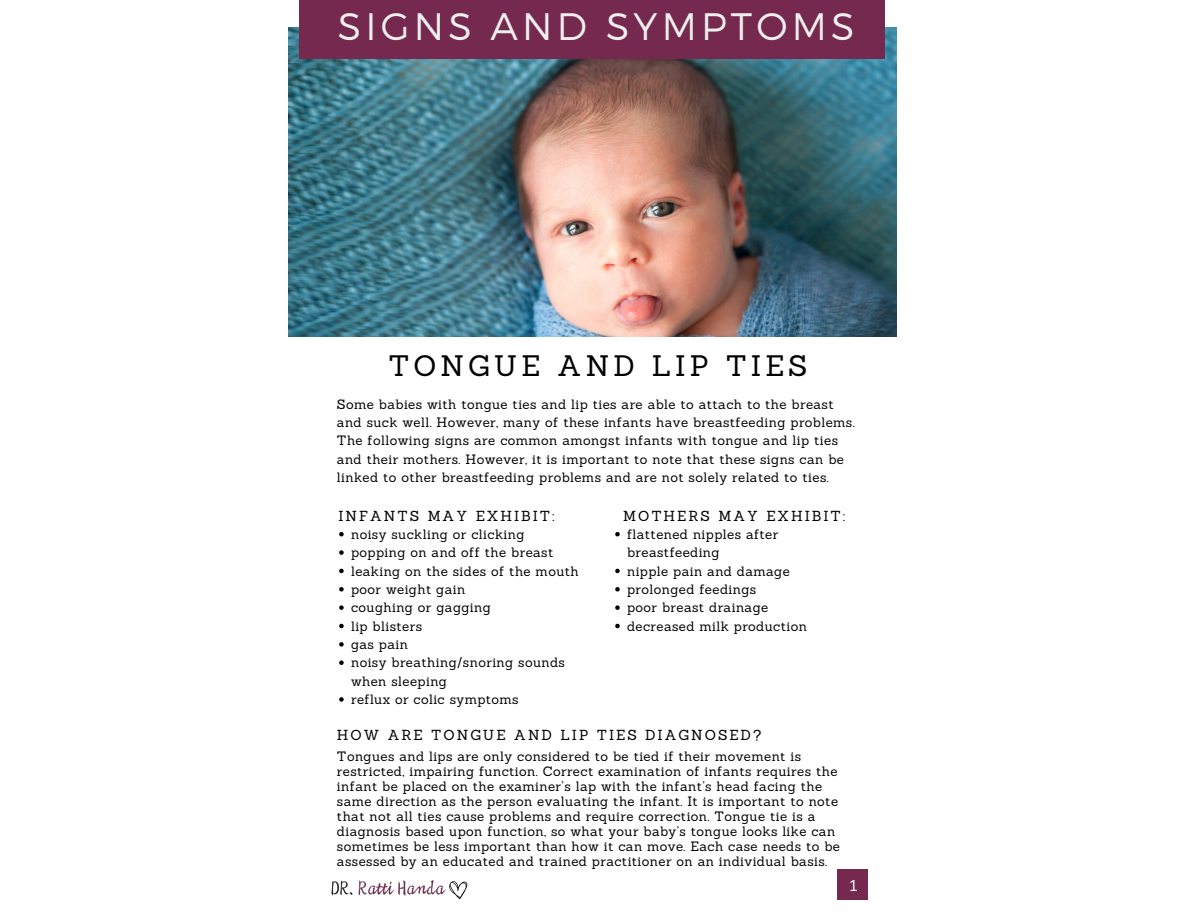
<style>
.page{position:relative;width:1188px;height:918px;background:#fff}
.page>*{position:absolute;margin:0;border:0;box-sizing:border-box;transform-origin:0 0}
.t1{font:300 38.25px "Montserrat";letter-spacing:.11em;color:#eee}
.t2{font:28.8px "Sanchez";letter-spacing:.14em;color:#000}
.t3{font:15.3px "Sanchez";color:#fff}
.t4{font:14.1px "Sanchez";letter-spacing:.14em;color:#000}
.t5{font:13.2px/15.1px "Sanchez";letter-spacing:.03em;color:#000}
</style>
<div class="page">
<img style="left:289px;top:28px;width:607px;height:308px">
<div style="left:299px;top:0;width:586px;height:59px;background:#75294e"></div>
<div style="left:838px;top:869px;width:30px;height:31px;background:#75294e"></div>
<svg style="left:449px;top:881px;width:18px;height:18px"></svg>
<svg style="left:339px;top:532px;width:5px;height:4px"></svg>
<svg style="left:339px;top:550px;width:5px;height:5px"></svg>
<svg style="left:339px;top:569px;width:5px;height:4px"></svg>
<svg style="left:339px;top:587px;width:5px;height:5px"></svg>
<svg style="left:339px;top:605px;width:5px;height:5px"></svg>
<svg style="left:339px;top:624px;width:5px;height:4px"></svg>
<svg style="left:339px;top:642px;width:5px;height:5px"></svg>
<svg style="left:339px;top:660px;width:5px;height:5px"></svg>
<svg style="left:339px;top:697px;width:5px;height:5px"></svg>
<svg style="left:615px;top:532px;width:5px;height:4px"></svg>
<svg style="left:615px;top:569px;width:5px;height:4px"></svg>
<svg style="left:615px;top:587px;width:5px;height:5px"></svg>
<svg style="left:615px;top:605px;width:5px;height:5px"></svg>
<svg style="left:615px;top:624px;width:5px;height:4px"></svg>
<img style="left:331px;top:880px;width:115px;height:16px">
<p class="t1" style="left:338px;top:1px;width:518px">SIGNS AND SYMPTOMS</p>
<p class="t2" style="left:389px;top:347px;width:420px">TONGUE AND LIP TIES</p>
<p class="t5" style="left:337px;top:395px;width:519px;line-height:18.3px">Some babies with tongue ties and lip ties are able to attach to the breast and suck well. However, many of these infants have breastfeeding problems.<br>The following signs are common amongst infants with tongue and lip ties and their mothers. However, it is important to note that these signs can be linked to other breastfeeding problems and are not solely related to ties.</p>
<p class="t4" style="left:338px;top:507px;width:218px">INFANTS MAY EXHIBIT:</p>
<p class="t4" style="left:623px;top:507px;width:224px">MOTHERS MAY EXHIBIT:</p>
<p class="t5" style="left:351px;top:527px;width:175px">noisy suckling or clicking</p>
<p class="t5" style="left:351px;top:545px;width:204px">popping on and off the breast</p>
<p class="t5" style="left:351px;top:563px;width:229px">leaking on the sides of the mouth</p>
<p class="t5" style="left:351px;top:582px;width:116px">poor weight gain</p>
<p class="t5" style="left:351px;top:600px;width:141px">coughing or gagging</p>
<p class="t5" style="left:351px;top:618px;width:73px">lip blisters</p>
<p class="t5" style="left:351px;top:637px;width:58px">gas pain</p>
<p class="t5" style="left:351px;top:653px;width:215px;line-height:18.3px">noisy breathing/snoring sounds when sleeping</p>
<p class="t5" style="left:351px;top:692px;width:169px">reflux or colic symptoms</p>
<p class="t5" style="left:627px;top:525px;width:153px;line-height:18.3px">flattened nipples after breastfeeding</p>
<p class="t5" style="left:627px;top:563px;width:164px">nipple pain and damage</p>
<p class="t5" style="left:627px;top:582px;width:131px">prolonged feedings</p>
<p class="t5" style="left:627px;top:600px;width:143px">poor breast drainage</p>
<p class="t5" style="left:627px;top:618px;width:181px">decreased milk production</p>
<p class="t4" style="left:337px;top:726px;width:426px">HOW ARE TONGUE AND LIP TIES DIAGNOSED?</p>
<p class="t5" style="left:337px;top:748px;width:505px">Tongues and lips are only considered to be tied if their movement is restricted, impairing function. Correct examination of infants requires the infant be placed on the examiner’s lap with the infant’s head facing the same direction as the person evaluating the infant. It is important to note that not all ties cause problems and require correction. Tongue tie is a diagnosis based upon function, so what your baby’s tongue looks like can sometimes be less important than how it can move. Each case needs to be assessed by an educated and trained practitioner on an individual basis.</p>
<p class="t3" style="left:850px;top:876px;width:9px">1</p>
</div>
